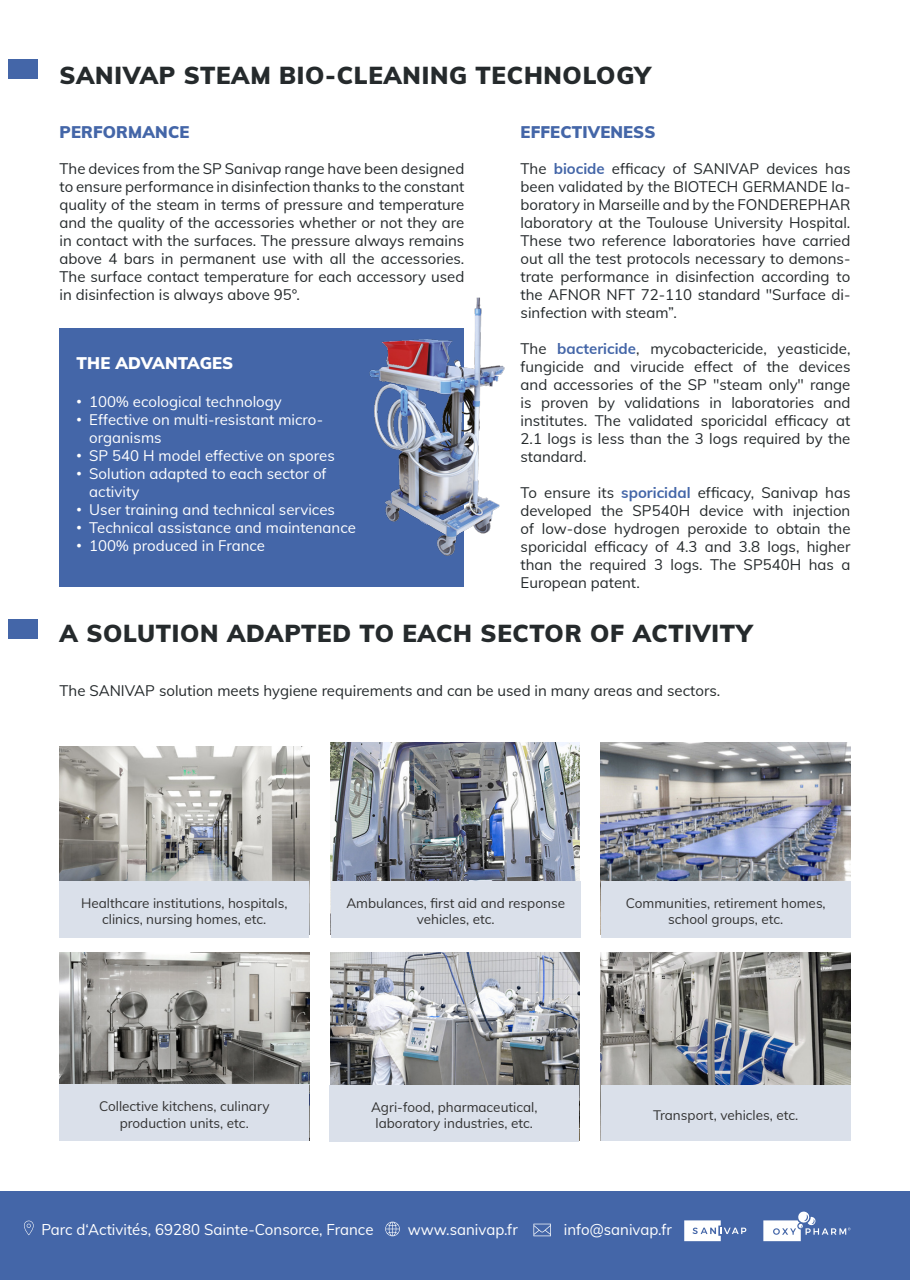
<style>
.page{position:relative;width:910px;height:1280px;background:#fff}
.page>*{position:absolute;margin:0;border:0;box-sizing:border-box;transform-origin:0 0}
.t1{font:900 24px "Muli";letter-spacing:.03em;color:#252a2c}
.t2{font:900 16.5px "Muli";letter-spacing:.01em;color:#4466a8}
.t3{font:900 16.5px "Muli";letter-spacing:.01em;color:#fff}
.t4{font:15.3px "Muli";color:#fff}
.t5{font:15px/18px "Muli";color:#252a2c;text-align:justify}
.t6{font:15px/18px "Muli";color:#fff}
.t7{font:13.5px/16.2px "Muli";color:#333;text-align:center}
.s1{font-family:"Arial"}
.s2{font-weight:700;color:#4466a8}
</style>
<div class="page">
<div style="left:60px;top:329px;width:404px;height:258px;background:#4466a8"></div>
<div style="left:9px;top:60px;width:29px;height:19px;background:#4466a8"></div>
<div style="left:9px;top:619px;width:29px;height:19px;background:#4466a8"></div>
<img style="left:369px;top:298px;width:136px;height:258px">
<div style="left:0;top:1191px;width:910px;height:89px;background:#4466a8"></div>
<svg style="left:24px;top:1220px;width:10px;height:15px"></svg>
<svg style="left:385px;top:1222px;width:15px;height:14px"></svg>
<svg style="left:533px;top:1224px;width:18px;height:12px"></svg>
<img style="left:330px;top:952px;width:250px;height:188px">
<img style="left:60px;top:952px;width:249px;height:132px">
<img style="left:601px;top:952px;width:249px;height:133px">
<img style="left:330px;top:743px;width:250px;height:191px">
<img style="left:60px;top:746px;width:249px;height:135px">
<img style="left:601px;top:743px;width:249px;height:138px">
<div style="left:60px;top:881px;width:249px;height:57px;background:#dae0ea"></div>
<div style="left:60px;top:1084px;width:249px;height:57px;background:#dae0ea"></div>
<div style="left:331px;top:881px;width:249px;height:57px;background:#dae0ea"></div>
<div style="left:330px;top:1085px;width:249px;height:56px;background:#dae0ea"></div>
<div style="left:601px;top:881px;width:249px;height:56px;background:#dae0ea"></div>
<div style="left:601px;top:1085px;width:249px;height:55px;background:#dae0ea"></div>
<svg style="left:684px;top:1220px;width:62px;height:21px"></svg>
<svg style="left:763px;top:1211px;width:87px;height:30px"></svg>
<p class="t1" style="left:60px;top:57px;width:592px">SANIVAP STEAM BIO-CLEANING TECHNOLOGY</p>
<p class="t2" style="left:60px;top:120px;width:132px">PERFORMANCE</p>
<p class="t5" style="left:60px;top:159px;width:406px">The devices from the SP Sanivap range have been designed to ensure performance in disinfection thanks to the constant quality of the steam in terms of pressure and temperature and the quality of the accessories whether or not they are in contact with the surfaces. The pressure always remains above 4 bars in permanent use with all the accessories.<br>The surface contact temperature for each accessory used in disinfection is always above 95°.</p>
<p class="t3" style="left:77px;top:351px;width:158px">THE ADVANTAGES</p>
<p class="t6" style="left:77px;top:391px;width:207px"><span class="s1">•</span> 100% ecological technology</p>
<p class="t6" style="left:89px;top:409px;width:235px;text-indent:-13px"><span class="s1">•</span> Effective on multi-resistant micro&shy;organisms</p>
<p class="t6" style="left:77px;top:445px;width:260px"><span class="s1">•</span> SP 540 H model effective on spores</p>
<p class="t6" style="left:89px;top:463px;width:239px;text-indent:-13px"><span class="s1">•</span> Solution adapted to each sector of activity</p>
<p class="t6" style="left:77px;top:499px;width:260px"><span class="s1">•</span> User training and technical services</p>
<p class="t6" style="left:77px;top:517px;width:281px"><span class="s1">•</span> Technical assistance and maintenance</p>
<p class="t6" style="left:77px;top:535px;width:190px"><span class="s1">•</span> 100% produced in France</p>
<p class="t2" style="left:521px;top:120px;width:137px">EFFECTIVENESS</p>
<p class="t5" style="left:521px;top:159px;width:331px">The <span class="s2">biocide</span> efficacy of SANIVAP devices has been validated by the BIOTECH GERMANDE la&shy;boratory in Marseille and by the FONDEREPHAR laboratory at the Toulouse University Hospital.<br>These two reference laboratories have carried out all the test protocols necessary to demons&shy;trate performance in disinfection according to the AFNOR NFT 72-110 standard "Surface di&shy;sinfection with steam”.</p>
<p class="t5" style="left:521px;top:339px;width:331px">The <span class="s2">bactericide</span>, mycobactericide, yeasticide, fungicide and virucide effect of the devices and accessories of the SP "steam only" range is proven by validations in laboratories and institutes. The validated sporicidal efficacy at 2.1 logs is less than the 3 logs required by the standard.</p>
<p class="t5" style="left:521px;top:483px;width:331px">To ensure its <span class="s2">sporicidal</span> efficacy, Sanivap has developed the SP540H device with injection of low-dose hydrogen peroxide to obtain the sporicidal efficacy of 4.3 and 3.8 logs, higher than the required 3 logs. The SP540H has a European patent.</p>
<p class="t1" style="left:60px;top:616px;width:694px">A SOLUTION ADAPTED TO EACH SECTOR OF ACTIVITY</p>
<p class="t5" style="left:60px;top:681px;width:662px">The SANIVAP solution meets hygiene requirements and can be used in many areas and sectors.</p>
<p class="t7" style="left:81px;top:895px;width:208px">Healthcare institutions, hospitals, clinics, nursing homes, etc.</p>
<p class="t7" style="left:346px;top:895px;width:220px">Ambulances, first aid and response vehicles, etc.</p>
<p class="t7" style="left:626px;top:894px;width:202px">Communities, retirement homes, school groups, etc.</p>
<p class="t7" style="left:99px;top:1098px;width:172px">Collective kitchens, culinary production units, etc.</p>
<p class="t7" style="left:371px;top:1098px;width:168px">Agri-food, pharmaceutical, laboratory industries, etc.</p>
<p class="t7" style="left:653px;top:1106px;width:147px">Transport, vehicles, etc.</p>
<p class="t4" style="left:41px;top:1218px;width:334px">Parc d‘Activités, 69280 Sainte-Consorce, France</p>
<p class="t4" style="left:408px;top:1218px;width:112px">www.sanivap.fr</p>
<p class="t4" style="left:564px;top:1218px;width:109px">info@sanivap.fr</p>
</div>
